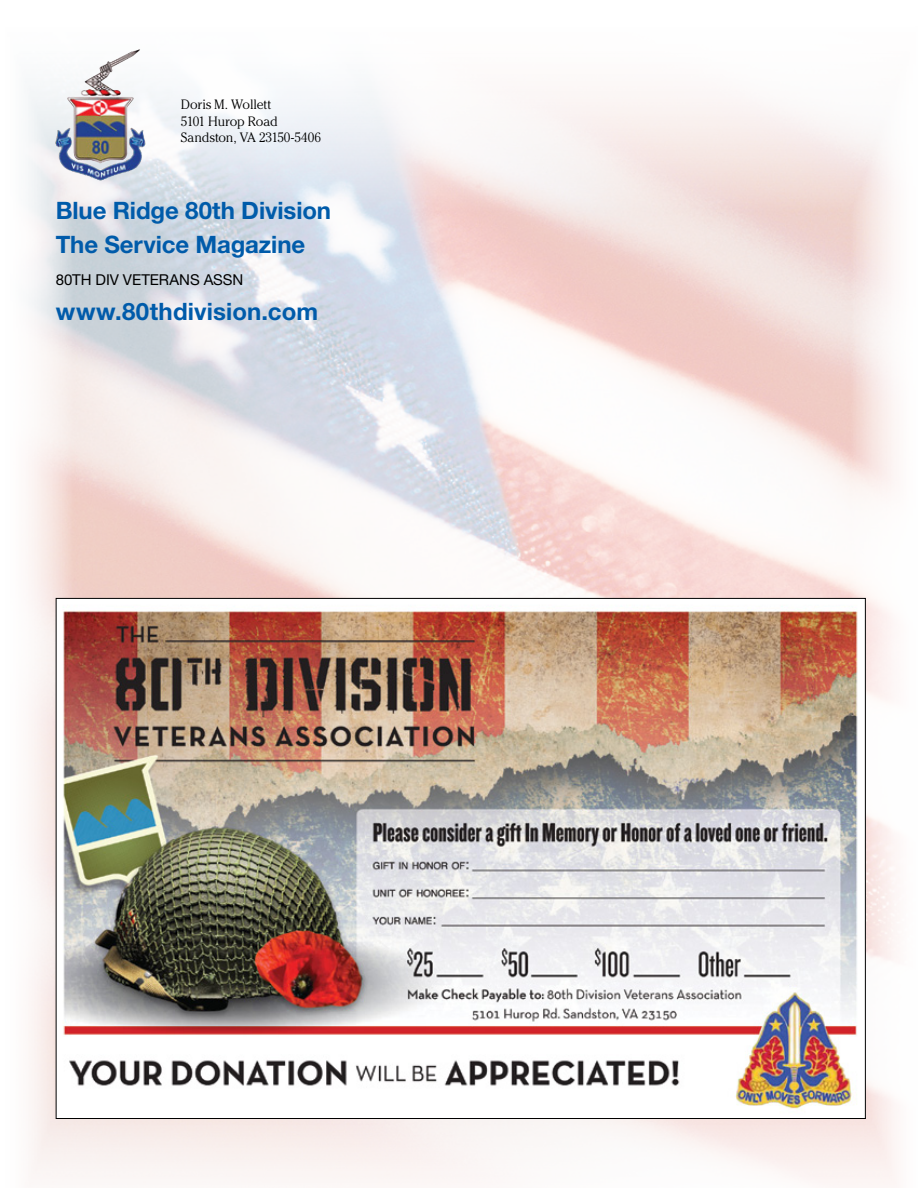
<style>
.page{position:relative;width:918px;height:1188px;background:#fff}
.page>*{position:absolute;margin:0;border:0;box-sizing:border-box;transform-origin:0 0}
.t1{font:700 24px/33.5px "Helvetica Neue";letter-spacing:-.005em;color:#005baa}
.t2{font:15px "Helvetica Neue";letter-spacing:-.005em;color:#000}
.t3{font:300 13.5px/16.2px "Cheltenham Std";letter-spacing:-.015em;color:#000}
</style>
<div class="page">
<img style="left:28px;top:49px;width:869px;height:1136px">
<img style="left:58px;top:600px;width:806px;height:517px">
<img style="left:84px;top:49px;width:54px;height:41px">
<p class="t3" style="left:181px;top:97px;width:142px">Doris M. Wollett<br>5101 Hurop Road<br>Sandston, VA 23150-5406</p>
<p class="t1" style="left:56px;top:193px;width:277px">Blue Ridge 80th Division<br>The Service Magazine</p>
<p class="t2" style="left:56px;top:271px;width:189px">80TH DIV VETERANS ASSN</p>
<p class="t1" style="left:56px;top:294px;width:264px">www.80thdivision.com</p>
</div>
